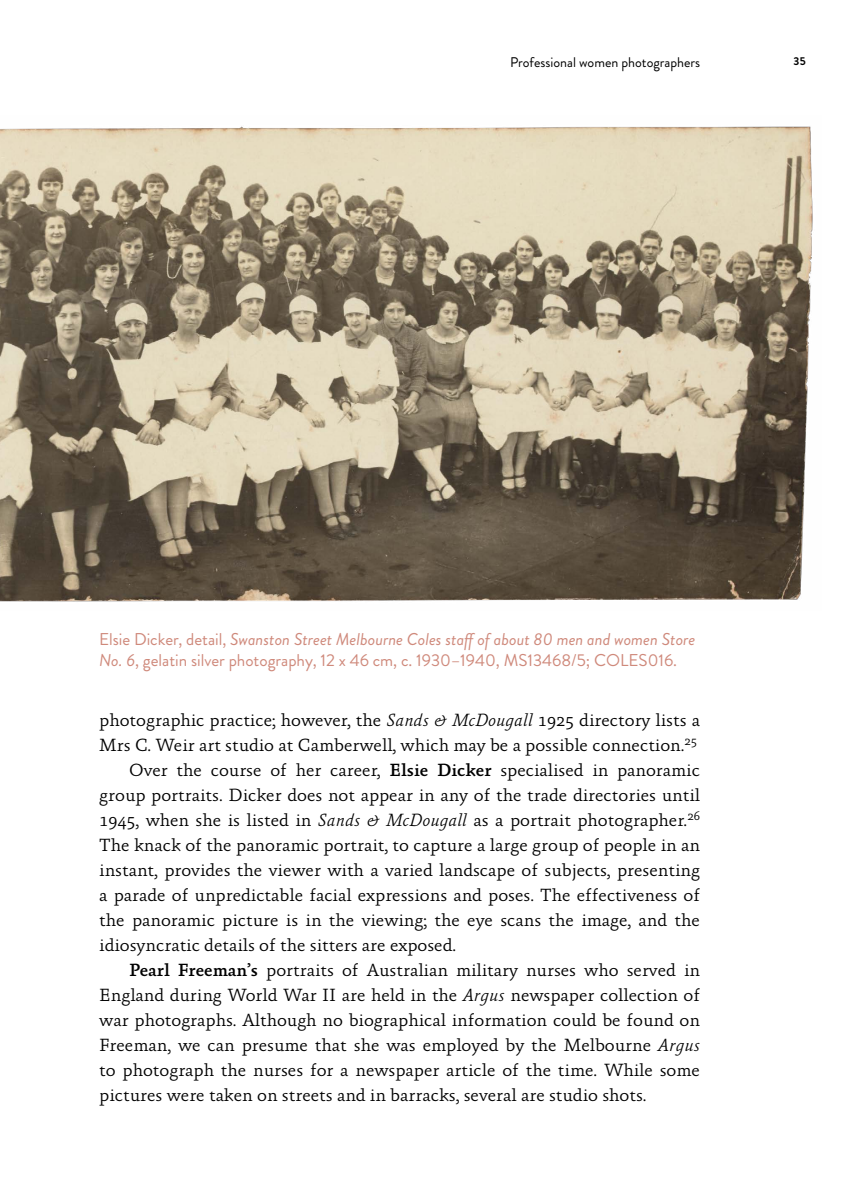
<style>
.page{position:relative;width:849px;height:1201px;background:#fff}
.page>*{position:absolute;margin:0;border:0;box-sizing:border-box;transform-origin:0 0}
.t1{font:300 17.85px "Absara";color:#000}
.t2{font:17.15px/21px "Brandon Grotesque";color:#cf897b}
.t3{font:14px "Brandon Grotesque";color:#000}
.t4{font:700 11.38px "Brandon Grotesque";color:#000}
.s1{font-style:italic}
.s2{font-weight:500}
</style>
<div class="page">
<img style="left:0;top:126px;width:813px;height:476px">
<p class="t3" style="left:510px;top:52px;width:191px">Professional women photographers</p>
<p class="t4" style="left:793px;top:53px;width:14px">35</p>
<p class="t2" style="left:99px;top:628px;width:597px">Elsie Dicker, detail, <span class="s1">Swanston Street Melbourne Coles staff of about 80 men and women Store<br>No. 6</span>, gelatin silver photography, 12 x 46 cm, c. 1930–1940, MS13468/5; COLES016.</p>
<p class="t1" style="left:99px;top:710px;width:602px">photographic practice; however, the <span class="s1">Sands &amp; McDougall</span> 1925 directory lists a</p>
<p class="t1" style="left:99px;top:735px;width:599px">Mrs C. Weir art studio at Camberwell, which may be a possible connection.<sup>25</sup></p>
<p class="t1" style="left:129px;top:760px;width:572px">Over the course of her career, <span class="s2">Elsie Dicker</span> specialised in panoramic</p>
<p class="t1" style="left:99px;top:785px;width:602px">group portraits. Dicker does not appear in any of the trade directories until</p>
<p class="t1" style="left:99px;top:809px;width:602px">1945, when she is listed in <span class="s1">Sands &amp; McDougall</span> as a portrait photographer.<sup>26</sup></p>
<p class="t1" style="left:99px;top:834px;width:602px">The knack of the panoramic portrait, to capture a large group of people in an</p>
<p class="t1" style="left:99px;top:859px;width:602px">instant, provides the viewer with a varied landscape of subjects, presenting</p>
<p class="t1" style="left:99px;top:884px;width:602px">a parade of unpredictable facial expressions and poses. The effectiveness of</p>
<p class="t1" style="left:99px;top:909px;width:602px">the panoramic picture is in the viewing; the eye scans the image, and the</p>
<p class="t1" style="left:99px;top:934px;width:358px">idiosyncratic details of the sitters are exposed.</p>
<p class="t1" style="left:129px;top:959px;width:572px"><span class="s2">Pearl Freeman’s</span> portraits of Australian military nurses who served in</p>
<p class="t1" style="left:99px;top:984px;width:602px">England during World War II are held in the <span class="s1">Argus</span> newspaper collection of</p>
<p class="t1" style="left:99px;top:1009px;width:602px">war photographs. Although no biographical information could be found on</p>
<p class="t1" style="left:99px;top:1034px;width:602px">Freeman, we can presume that she was employed by the Melbourne <span class="s1">Argus</span></p>
<p class="t1" style="left:99px;top:1059px;width:602px">to photograph the nurses for a newspaper article of the time. While some</p>
<p class="t1" style="left:99px;top:1084px;width:548px">pictures were taken on streets and in barracks, several are studio shots.</p>
</div>
